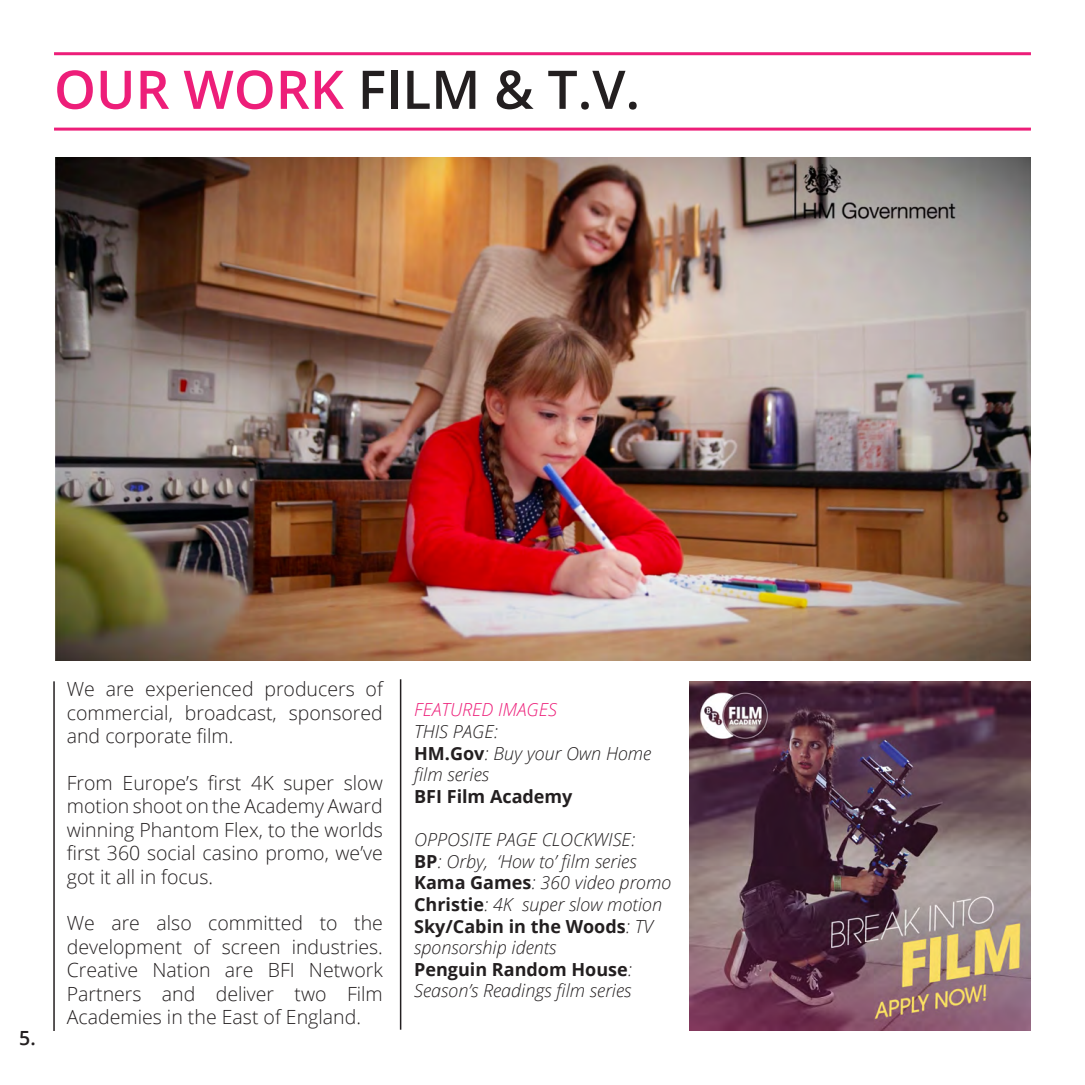
<style>
.page{position:relative;width:1085px;height:1085px;background:#fff}
.page>*{position:absolute;margin:0;border:0;box-sizing:border-box;transform-origin:0 0}
.t1{font:600 53.25px "Open Sans";color:#231f20}
.t2{font:300 19.5px/23.4px "Open Sans";color:#231f20;text-align:justify}
.t3{font:600 19.5px "Open Sans";color:#231f20}
.t4{font:italic 300 18px "Open Sans";color:#231f20}
.t5{font:700 18px "Open Sans";color:#231f20}
.t6{font:italic 300 18px "Open Sans";color:#ed1e79}
.s1{color:#ed1e79}
.s2{font-weight:700;font-style:normal}
.s3{font-weight:300;font-style:italic}
</style>
<div class="page">
<hr style="left:54px;top:52px;width:976px;height:3px;background:#ed1e79">
<hr style="left:53px;top:681px;width:2px;height:349px;background:#231f20">
<img style="left:689px;top:681px;width:341px;height:348px">
<hr style="left:400px;top:679px;width:1px;height:350px;background:#231f20">
<hr style="left:54px;top:128px;width:976px;height:3px;background:#ed1e79">
<img style="left:55px;top:157px;width:975px;height:503px">
<p class="t1" style="left:54px;top:53px;width:587px"><span class="s1">OUR WORK</span> FILM &amp; T.V.</p>
<p class="t3" style="left:19px;top:1024px;width:18px">5.</p>
<p class="t2" style="left:67px;top:677px;width:317px">We are experienced producers of commercial, broadcast, sponsored and corporate film.</p>
<p class="t2" style="left:67px;top:770px;width:317px">From Europe’s first 4K super slow motion shoot on the Academy Award winning Phantom Flex, to the worlds first 360 social casino promo, we’ve got it all in focus.</p>
<p class="t2" style="left:67px;top:911px;width:317px">We are also committed to the development of screen industries.<br>Creative Nation are BFI Network Partners and deliver two Film Academies in the East of England.</p>
<p class="t6" style="left:414px;top:697px;width:144px">FEATURED IMAGES</p>
<p class="t4" style="left:414px;top:719px;width:85px">THIS PAGE:</p>
<p class="t4" style="left:414px;top:740px;width:239px"><span class="s2">HM.Gov</span>: Buy your Own Home</p>
<p class="t4" style="left:414px;top:762px;width:77px">film series</p>
<p class="t5" style="left:414px;top:783px;width:160px">BFI Film Academy</p>
<p class="t4" style="left:414px;top:827px;width:223px">OPPOSITE PAGE CLOCKWISE:</p>
<p class="t4" style="left:414px;top:848px;width:224px"><span class="s2">BP</span>: Orby, ‘How to’ film series</p>
<p class="t4" style="left:414px;top:870px;width:259px"><span class="s2">Kama Games</span>: 360 video promo</p>
<p class="t4" style="left:414px;top:891px;width:249px"><span class="s2">Christie</span>: 4K super slow motion</p>
<p class="t5" style="left:414px;top:913px;width:240px">Sky/Cabin in the Woods<span class="s3">: TV</span></p>
<p class="t4" style="left:414px;top:935px;width:144px">sponsorship idents</p>
<p class="t5" style="left:414px;top:956px;width:219px">Penguin Random House<span class="s3">:</span></p>
<p class="t4" style="left:414px;top:978px;width:219px">Season’s Readings film series</p>
</div>
